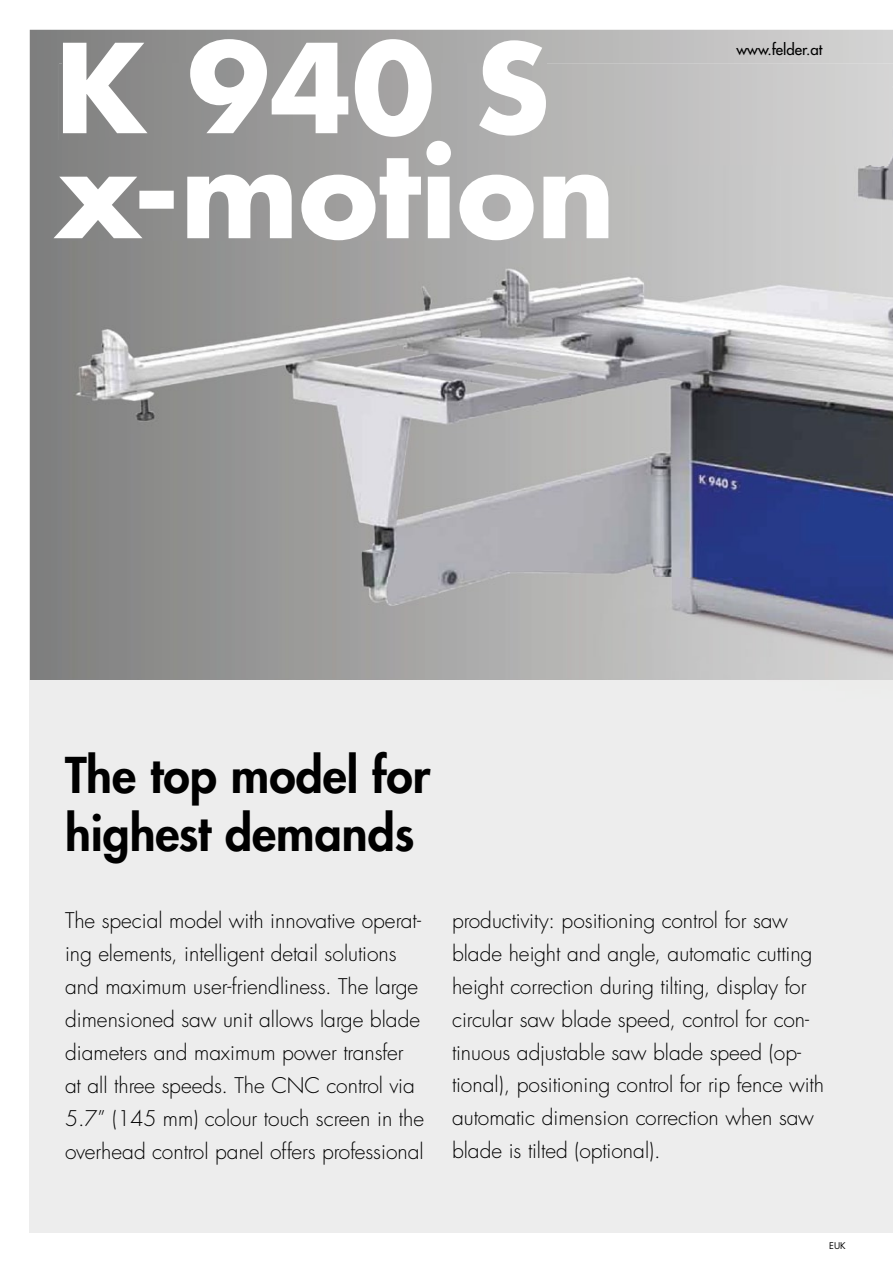
<style>
.page{position:relative;width:893px;height:1263px;background:#fff}
.page>*{position:absolute;margin:0;border:0;box-sizing:border-box;transform-origin:0 0}
.t1{font:700 120px "Futura OT";color:#fff}
.t2{font:600 48px/57.6px "Futura OT";color:#000}
.t3{font:300 21px/33px "Futura OT";color:#000}
.t4{font:500 15px "Futura OT";color:#000}
.t5{font:9px "Futura OT";color:#000}
</style>
<div class="page">
<svg style="left:30px;top:30px;width:863px;height:650px;background:#9a9a9a"></svg>
<div style="left:30px;top:680px;width:863px;height:553px;background:#ededed"></div>
<img style="left:59px;top:64px;width:51px;height:77px">
<img style="left:528px;top:64px;width:365px;height:102px">
<img style="left:110px;top:137px;width:418px;height:4px">
<img style="left:581px;top:166px;width:312px;height:514px">
<img style="left:59px;top:240px;width:522px;height:440px">
<img style="left:63px;top:64px;width:483px;height:73px">
<img style="left:59px;top:141px;width:549px;height:99px">
<h1 class="t1" style="left:55px;top:-1px;width:496px">K 940 S</h1>
<p class="t4" style="left:736px;top:38px;width:87px">www.felder.at</p>
<h2 class="t2" style="left:65px;top:745px;width:367px">the top model for highest demands</h2>
<p class="t3" style="left:65px;top:903px;width:360px">The special model with innovative operat&shy;ing elements, intelligent detail solutions and maximum user-friendliness. The large dimensioned saw unit allows large blade diameters and maximum power transfer at all three speeds. The CNC control via 5.7” (145 mm) colour touch screen in the overhead control panel offers professional</p>
<p class="t3" style="left:452px;top:903px;width:374px">productivity: positioning control for saw blade height and angle, automatic cutting height correction during tilting, display for circular saw blade speed, control for con&shy;tinuous adjustable saw blade speed (op&shy;tional), positioning control for rip fence with automatic dimension correction when saw blade is tilted (optional).</p>
<p class="t5" style="left:829px;top:1239px;width:18px">EUK</p>
</div>
